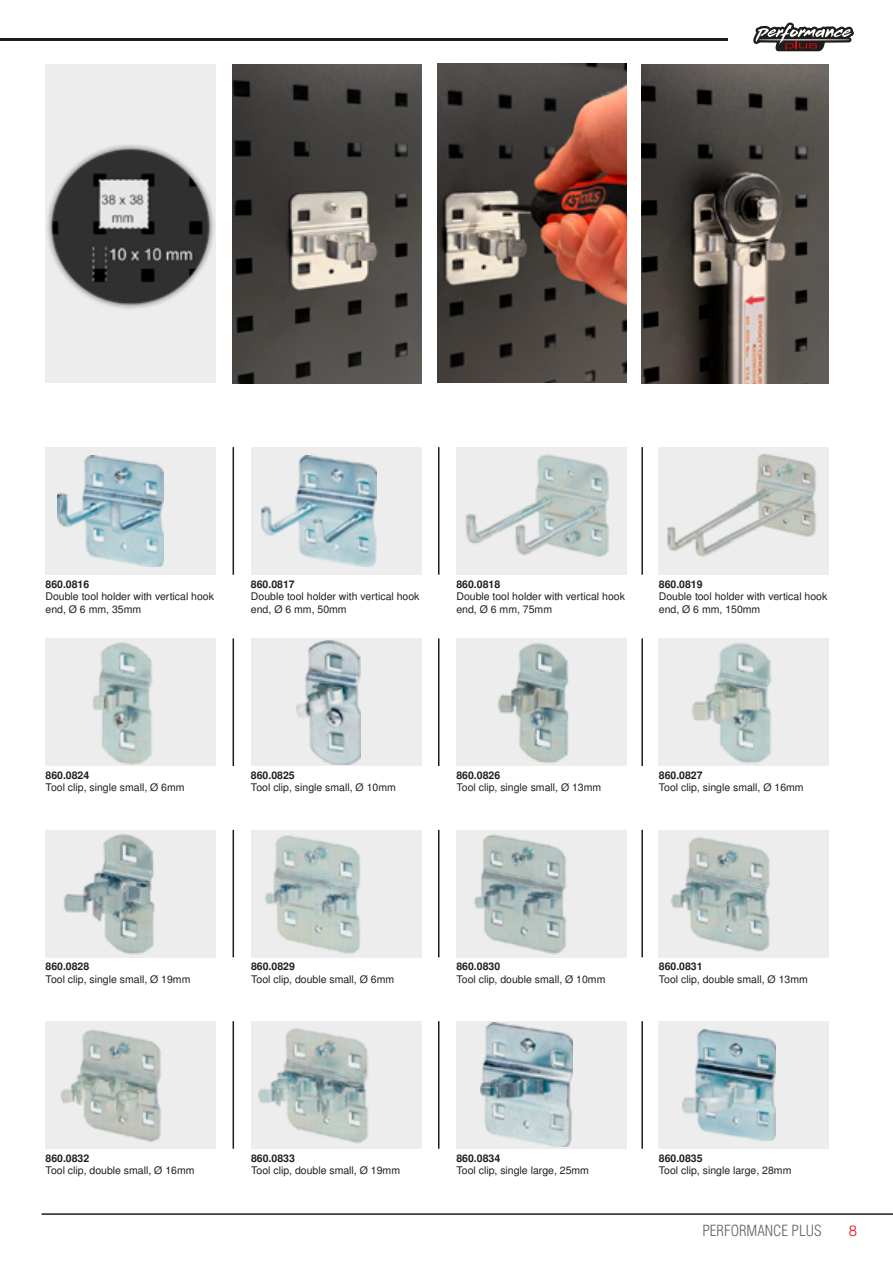
<style>
.page{position:relative;width:893px;height:1263px;background:#fff}
.page>*{position:absolute;margin:0;border:0;box-sizing:border-box;transform-origin:0 0}
.t1{font:300 condensed 15px "Helvetica LT Std";color:#646363}
.t2{font:300 15px "Helvetica LT Std";color:#e30613}
.t3{font:10.5px/12.6px "KSTOOL Snimbus";color:#1d1d1b}
.t4{font:700 10.5px "KSTOOL Snimbus";color:#1d1d1b}
</style>
<div class="page">
<div style="left:46px;top:64px;width:170px;height:319px;background:#ededed"></div>
<img style="left:47px;top:145px;width:167px;height:164px">
<hr style="left:233px;top:447px;width:1px;height:128px;background:#1d1d1b">
<hr style="left:438px;top:447px;width:1px;height:128px;background:#1d1d1b">
<div style="left:46px;top:447px;width:170px;height:128px;background:#ededed"></div>
<img style="left:57px;top:455px;width:106px;height:111px">
<div style="left:251px;top:447px;width:170px;height:128px;background:#ededed"></div>
<img style="left:261px;top:456px;width:116px;height:110px">
<div style="left:456px;top:447px;width:170px;height:128px;background:#ededed"></div>
<img style="left:465px;top:454px;width:144px;height:103px">
<div style="left:659px;top:447px;width:170px;height:128px;background:#ededed"></div>
<img style="left:667px;top:453px;width:149px;height:104px">
<div style="left:456px;top:638px;width:170px;height:128px;background:#ededed"></div>
<img style="left:498px;top:643px;width:71px;height:120px">
<div style="left:46px;top:638px;width:170px;height:128px;background:#ededed"></div>
<img style="left:93px;top:642px;width:60px;height:123px">
<div style="left:251px;top:638px;width:170px;height:128px;background:#ededed"></div>
<img style="left:297px;top:640px;width:64px;height:124px">
<hr style="left:233px;top:638px;width:1px;height:128px;background:#1d1d1b">
<hr style="left:438px;top:638px;width:1px;height:128px;background:#1d1d1b">
<div style="left:659px;top:638px;width:170px;height:128px;background:#ededed"></div>
<img style="left:692px;top:643px;width:79px;height:120px">
<div style="left:456px;top:830px;width:170px;height:127px;background:#ededed"></div>
<img style="left:474px;top:834px;width:92px;height:121px">
<div style="left:46px;top:830px;width:170px;height:127px;background:#ededed"></div>
<img style="left:64px;top:834px;width:91px;height:121px">
<div style="left:251px;top:830px;width:170px;height:127px;background:#ededed"></div>
<img style="left:265px;top:835px;width:95px;height:119px">
<hr style="left:233px;top:830px;width:1px;height:127px;background:#1d1d1b">
<hr style="left:438px;top:830px;width:1px;height:127px;background:#1d1d1b">
<div style="left:659px;top:830px;width:170px;height:127px;background:#ededed"></div>
<img style="left:671px;top:837px;width:99px;height:115px">
<hr style="left:233px;top:1021px;width:1px;height:128px;background:#1d1d1b">
<hr style="left:438px;top:1021px;width:1px;height:128px;background:#1d1d1b">
<div style="left:251px;top:1021px;width:170px;height:128px;background:#ededed"></div>
<img style="left:258px;top:1028px;width:111px;height:115px">
<div style="left:46px;top:1021px;width:170px;height:128px;background:#ededed"></div>
<img style="left:60px;top:1030px;width:101px;height:113px">
<div style="left:456px;top:1021px;width:170px;height:128px;background:#ededed"></div>
<img style="left:481px;top:1023px;width:92px;height:124px">
<hr style="left:641px;top:830px;width:2px;height:127px;background:#1d1d1b">
<hr style="left:641px;top:1021px;width:2px;height:128px;background:#1d1d1b">
<hr style="left:641px;top:447px;width:2px;height:128px;background:#1d1d1b">
<hr style="left:641px;top:638px;width:2px;height:128px;background:#1d1d1b">
<div style="left:659px;top:1021px;width:170px;height:128px;background:#ededed"></div>
<img style="left:683px;top:1029px;width:93px;height:111px">
<img style="left:233px;top:64px;width:188px;height:319px">
<img style="left:438px;top:64px;width:188px;height:319px">
<img style="left:641px;top:64px;width:188px;height:319px">
<svg style="left:753px;top:23px;width:101px;height:28px"></svg>
<hr style="left:0;top:38px;width:727px;height:2px;background:#1d1d1b">
<hr style="left:42px;top:1213px;width:851px;height:2px;background:#1d1d1b">
<p class="t4" style="left:46px;top:577px;width:45px">860.0816</p>
<p class="t3" style="left:46px;top:590px;width:170px">Double tool holder with vertical hook end, Ø 6 mm, 35mm</p>
<p class="t4" style="left:251px;top:577px;width:45px">860.0817</p>
<p class="t3" style="left:251px;top:590px;width:170px">Double tool holder with vertical hook end, Ø 6 mm, 50mm</p>
<p class="t4" style="left:456px;top:577px;width:45px">860.0818</p>
<p class="t3" style="left:456px;top:590px;width:170px">Double tool holder with vertical hook end, Ø 6 mm, 75mm</p>
<p class="t4" style="left:659px;top:577px;width:45px">860.0819</p>
<p class="t3" style="left:659px;top:590px;width:170px">Double tool holder with vertical hook end, Ø 6 mm, 150mm</p>
<p class="t4" style="left:46px;top:769px;width:45px">860.0824</p>
<p class="t3" style="left:46px;top:782px;width:141px">Tool clip, single small, Ø 6mm</p>
<p class="t4" style="left:251px;top:769px;width:45px">860.0825</p>
<p class="t3" style="left:251px;top:782px;width:146px">Tool clip, single small, Ø 10mm</p>
<p class="t4" style="left:456px;top:769px;width:45px">860.0826</p>
<p class="t3" style="left:456px;top:782px;width:146px">Tool clip, single small, Ø 13mm</p>
<p class="t4" style="left:659px;top:769px;width:45px">860.0827</p>
<p class="t3" style="left:659px;top:782px;width:146px">Tool clip, single small, Ø 16mm</p>
<p class="t4" style="left:46px;top:960px;width:45px">860.0828</p>
<p class="t3" style="left:46px;top:973px;width:146px">Tool clip, single small, Ø 19mm</p>
<p class="t4" style="left:251px;top:960px;width:45px">860.0829</p>
<p class="t3" style="left:251px;top:973px;width:145px">Tool clip, double small, Ø 6mm</p>
<p class="t4" style="left:456px;top:960px;width:45px">860.0830</p>
<p class="t3" style="left:456px;top:973px;width:151px">Tool clip, double small, Ø 10mm</p>
<p class="t4" style="left:659px;top:960px;width:45px">860.0831</p>
<p class="t3" style="left:659px;top:973px;width:151px">Tool clip, double small, Ø 13mm</p>
<p class="t4" style="left:46px;top:1152px;width:45px">860.0832</p>
<p class="t3" style="left:46px;top:1164px;width:151px">Tool clip, double small, Ø 16mm</p>
<p class="t4" style="left:251px;top:1152px;width:45px">860.0833</p>
<p class="t3" style="left:251px;top:1164px;width:151px">Tool clip, double small, Ø 19mm</p>
<p class="t4" style="left:456px;top:1152px;width:45px">860.0834</p>
<p class="t3" style="left:456px;top:1164px;width:134px">Tool clip, single large, 25mm</p>
<p class="t4" style="left:659px;top:1152px;width:45px">860.0835</p>
<p class="t3" style="left:659px;top:1164px;width:134px">Tool clip, single large, 28mm</p>
<h1 class="t1" style="left:702px;top:1221px;width:121px">PERFORMANCE PLUS</h1>
<h1 class="t2" style="left:849px;top:1221px;width:10px">8</h1>
</div>
